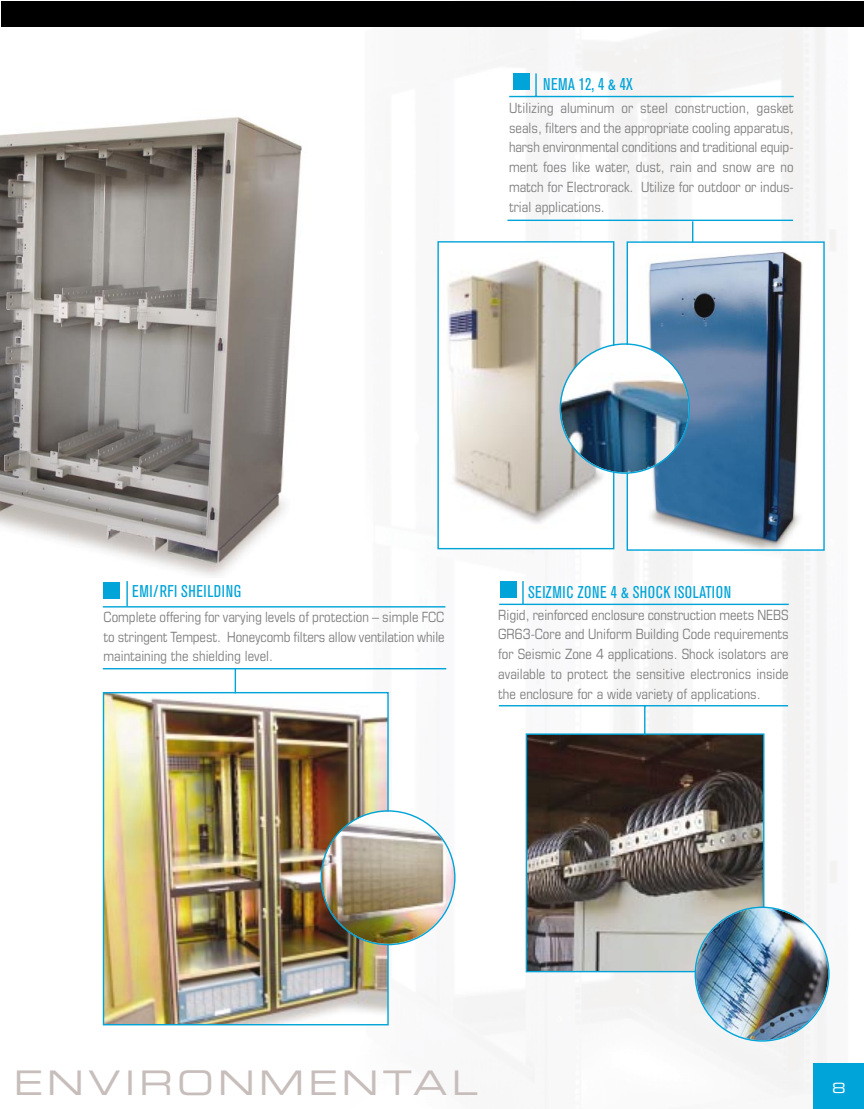
<style>
.page{position:relative;width:864px;height:1109px;background:#fff}
.page>*{position:absolute;margin:0;border:0;box-sizing:border-box;transform-origin:0 0}
.t1{font:33.9px "Eurostile Extended Two";letter-spacing:.125em;color:#c7bebc}
.t2{font:condensed 16.95px "Akzidenz Grotesk BE";letter-spacing:.02em;color:#00a4d9}
.t3{font:condensed 14.1px/19.8px "Eurostile";color:#808080;text-align:justify}
.t4{font:14.1px "Eurostile Extended Two";color:#fff}
</style>
<div class="page">
<img style="left:0;top:0;width:864px;height:1108px">
<p class="t2" style="left:543px;top:77px;width:91px">NEMA 12, 4 &amp; 4X</p>
<p class="t3" style="left:509px;top:99px;width:286px">Utilizing aluminum or steel construction, gasket seals, filters and the appropriate cooling apparatus, harsh environmental conditions and traditional equip&shy;ment foes like water, dust, rain and snow are no match for Electrorack. Utilize for outdoor or indus&shy;trial applications.</p>
<p class="t2" style="left:132px;top:584px;width:110px">EMI/RFI SHEILDING</p>
<p class="t2" style="left:528px;top:585px;width:204px">SEIZMIC ZONE 4 &amp; SHOCK ISOLATION</p>
<p class="t3" style="left:104px;top:608px;width:343px">Complete offering for varying levels of protection – simple FCC to stringent Tempest. Honeycomb filters allow ventilation while maintaining the shielding level.</p>
<p class="t3" style="left:498px;top:606px;width:292px">Rigid, reinforced enclosure construction meets NEBS GR63-Core and Uniform Building Code requirements for Seismic Zone 4 applications. Shock isolators are available to protect the sensitive electronics inside the enclosure for a wide variety of applications.</p>
<h1 class="t1" style="left:14px;top:1069px;width:465px">ENVIRONMENTAL</h1>
<p class="t4" style="left:832px;top:1082px;width:15px">8</p>
</div>
